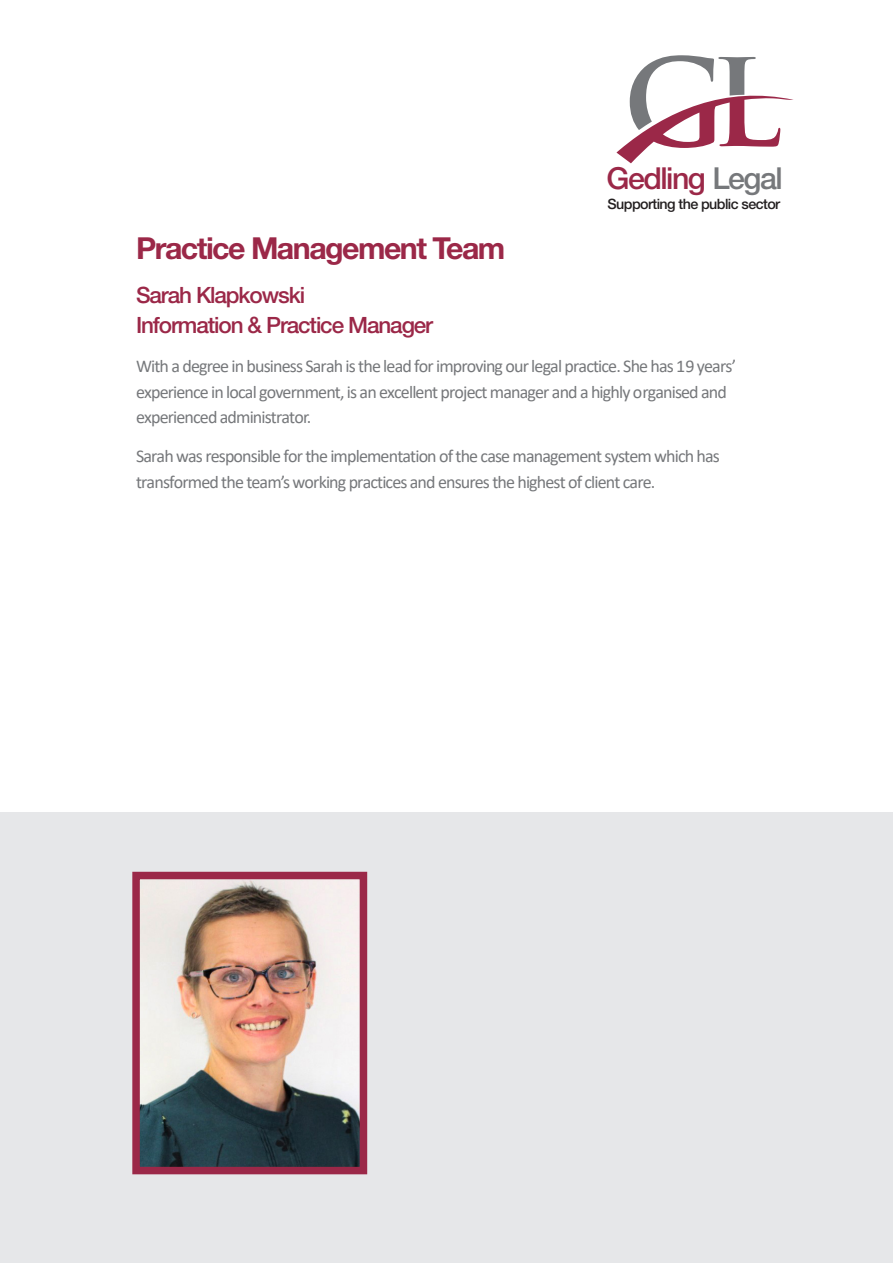
<style>
.page{position:relative;width:893px;height:1263px;background:#fff}
.page>*{position:absolute;margin:0;border:0;box-sizing:border-box;transform-origin:0 0}
.t1{font:700 30.3px "Helvetica Neue LT Std";letter-spacing:-.05em;color:#9b2848}
.t2{font:500 30.3px "Helvetica Neue LT Std";letter-spacing:-.05em;color:#9b2848}
.t3{font:500 22.5px/29.8px "Helvetica Neue LT Std";letter-spacing:-.05em;color:#9b2848}
.t4{font:18px/25px "Calibri";letter-spacing:-.05em;color:#76787b}
.t5{font:500 14.25px "Helvetica Neue LT Std";letter-spacing:-.04em;color:#231f20}
.s1{color:#76787b}
</style>
<div class="page">
<div style="left:0;top:813px;width:893px;height:450px;background:#e6e7e9"></div>
<svg style="left:616px;top:55px;width:178px;height:108px"></svg>
<img style="left:141px;top:881px;width:217px;height:284px">
<div style="left:132px;top:872px;width:235px;height:302px;border:8px solid #9b2848"></div>
<p class="t2" style="left:607px;top:160px;width:178px">Gedling <span class="s1">Legal</span></p>
<p class="t5" style="left:608px;top:195px;width:174px">Supporting the public sector</p>
<p class="t1" style="left:136px;top:229px;width:371px">Practice Management Team</p>
<p class="t3" style="left:136px;top:280px;width:299px">Sarah Klapkowski<br>Information &amp; Practice Manager</p>
<p class="t4" style="left:136px;top:353px;width:602px">With a degree in business Sarah is the lead for improving our legal practice. She has 19 years’ experience in local government, is an excellent project manager and a highly organised and experienced administrator.</p>
<p class="t4" style="left:136px;top:443px;width:585px">Sarah was responsible for the implementation of the case management system which has transformed the team’s working practices and ensures the highest of client care.</p>
</div>
